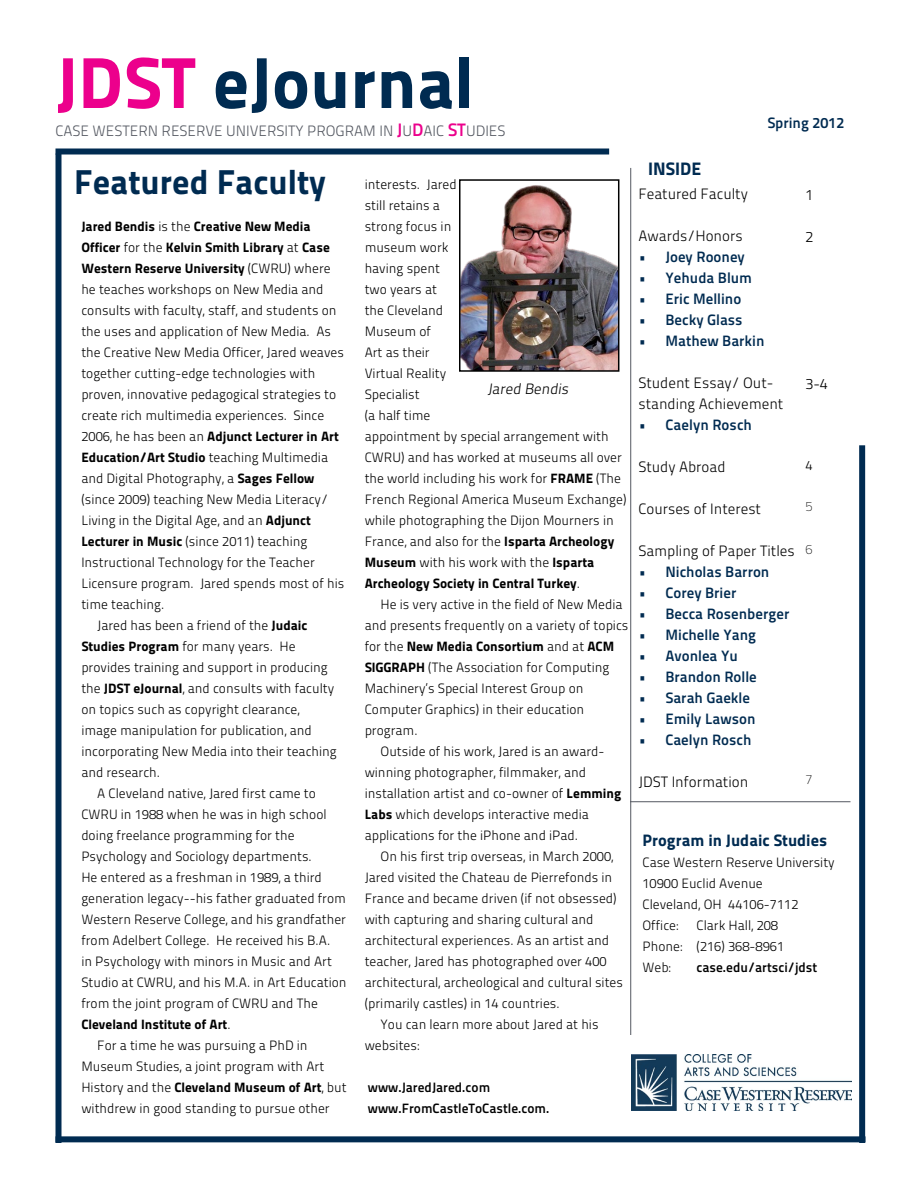
<style>
.page{position:relative;width:918px;height:1188px;background:#fff}
.page>*{position:absolute;margin:0;border:0;box-sizing:border-box;transform-origin:0 0}
.t1{font:72px "Titillium Maps 26 L 999 wt";color:#002b51}
.t2{font:34.5px "Titillium Maps 26 L 999 wt";color:#002b51}
.t3{font:18px "Titillium Maps 26 L 999 wt";color:#002b51}
.t4{font:16.5px "Titillium Maps 26 L 999 wt";color:#002b51}
.t5{font:15px "Titillium Maps 26 L 750 wt";color:#002b51}
.t6{font:15px/21px "Titillium Maps 26 L 250 wt";color:#000}
.t7{font:15px "Titillium Maps 26 L 250 wt";color:#545861}
.t8{font:13.5px/21px "Titillium Maps 26 L 250 wt";color:#000}
.t9{font:13.5px/21px "Titillium Maps 26 L 999 wt";color:#000}
.t10{font:13.5px/21px "Titillium Maps 26 L 750 wt";color:#000}
.t11{font:13.5px "Titillium Maps 26 L 1 wt";color:#000}
.s1{color:#ec008c}
.s2{font-family:"Titillium Maps 26 L 750 wt";font-size:18px;color:#ec008c}
.s3{font-family:"Titillium Maps 26 L 250 wt"}
.s4{font-family:"Titillium Maps 26 L 999 wt"}
</style>
<div class="page">
<div style="left:56px;top:149px;width:553px;height:6px;background:#002b51"></div>
<div style="left:56px;top:154px;width:6px;height:989px;background:#002b51"></div>
<div style="left:56px;top:1136px;width:810px;height:6px;background:#002b51"></div>
<div style="left:859px;top:445px;width:6px;height:698px;background:#002b51"></div>
<hr style="left:630px;top:168px;width:1px;height:867px;background:#545861">
<hr style="left:630px;top:801px;width:220px;height:1px;background:#545861">
<img style="left:462px;top:185px;width:154px;height:184px">
<div style="left:459px;top:179px;width:160px;height:193px;border:2px solid #000"></div>
<img style="left:631px;top:1055px;width:220px;height:55px">
<h1 class="t1" style="left:56px;top:26px;width:420px"><span class="s1">JDST</span> eJournal</h1>
<p class="t7" style="left:56px;top:120px;width:451px">CASE WESTERN RESERVE UNIVERSITY PROGRAM IN <span class="s2">J</span>U<span class="s2">D</span>AIC <span class="s2">ST</span>UDIES</p>
<h2 class="t2" style="left:74px;top:155px;width:253px">Featured Faculty</h2>
<p class="t9" style="left:81px;top:215px;width:251px">Jared Bendis <span class="s3">is the</span> Creative New Media<br>Officer <span class="s3">for the</span> Kelvin Smith Library <span class="s3">at</span> Case<br>Western Reserve University <span class="s3">(CWRU) where</span></p>
<p class="t8" style="left:81px;top:278px;width:264px">he teaches workshops on New Media and consults with faculty, staff, and students on the uses and application of New Media. As the Creative New Media Officer, Jared weaves together cutting-edge technologies with proven, innovative pedagogical strategies to create rich multimedia experiences. Since</p>
<p class="t9" style="left:81px;top:425px;width:259px"><span class="s3">2006, he has been an</span> Adjunct Lecturer in Art<br>Education/Art Studio <span class="s3">teaching Multimedia</span></p>
<p class="t8" style="left:81px;top:467px;width:235px">and Digital Photography, a <span class="s4">Sages Fellow</span></p>
<p class="t8" style="left:81px;top:488px;width:248px">(since 2009) teaching New Media Literacy/</p>
<p class="t8" style="left:81px;top:509px;width:231px">Living in the Digital Age, and an <span class="s4">Adjunct</span></p>
<p class="t8" style="left:81px;top:530px;width:228px"><span class="s4">Lecturer in Music</span> (since 2011) teaching</p>
<p class="t8" style="left:81px;top:551px;width:235px">Instructional Technology for the Teacher</p>
<p class="t8" style="left:81px;top:572px;width:264px">Licensure program. Jared spends most of his</p>
<p class="t8" style="left:81px;top:593px;width:85px">time teaching.</p>
<p class="t8" style="left:97px;top:614px;width:212px">Jared has been a friend of the <span class="s4">Judaic</span></p>
<p class="t8" style="left:81px;top:635px;width:216px"><span class="s4">Studies Program</span> for many years. He</p>
<p class="t8" style="left:81px;top:656px;width:248px">provides training and support in producing</p>
<p class="t8" style="left:81px;top:677px;width:254px">the <span class="s4">JDST eJournal</span>, and consults with faculty</p>
<p class="t8" style="left:81px;top:698px;width:220px">on topics such as copyright clearance,</p>
<p class="t8" style="left:81px;top:719px;width:232px">image manipulation for publication, and</p>
<p class="t8" style="left:81px;top:740px;width:257px">incorporating New Media into their teaching</p>
<p class="t8" style="left:81px;top:761px;width:80px">and research.</p>
<p class="t8" style="left:97px;top:782px;width:220px">A Cleveland native, Jared first came to</p>
<p class="t8" style="left:81px;top:803px;width:247px">CWRU in 1988 when he was in high school</p>
<p class="t8" style="left:81px;top:824px;width:215px">doing freelance programming for the</p>
<p class="t8" style="left:81px;top:845px;width:232px">Psychology and Sociology departments.</p>
<p class="t8" style="left:81px;top:866px;width:242px">He entered as a freshman in 1989, a third</p>
<p class="t8" style="left:81px;top:887px;width:266px">generation legacy--his father graduated from</p>
<p class="t8" style="left:81px;top:908px;width:266px">Western Reserve College, and his grandfather</p>
<p class="t8" style="left:81px;top:929px;width:251px">from Adelbert College. He received his B.A.</p>
<p class="t8" style="left:81px;top:950px;width:252px">in Psychology with minors in Music and Art</p>
<p class="t8" style="left:81px;top:971px;width:267px">Studio at CWRU, and his M.A. in Art Education</p>
<p class="t8" style="left:81px;top:992px;width:238px">from the joint program of CWRU and The</p>
<p class="t9" style="left:81px;top:1013px;width:151px">Cleveland Institute of Art<span class="s3">.</span></p>
<p class="t8" style="left:81px;top:1034px;width:244px;text-align:center">For a time he was pursuing a PhD in<br>Museum Studies, a joint program with Art</p>
<p class="t9" style="left:81px;top:1076px;width:267px"><span class="s3">History and the</span> Cleveland Museum of Art<span class="s3">, but</span></p>
<p class="t8" style="left:81px;top:1097px;width:250px">withdrew in good standing to pursue other</p>
<p class="t8" style="left:365px;top:173px;width:263px">interests. Jared<br>still retains a<br>strong focus in<br>museum work<br>having spent<br>two years at<br>the Cleveland<br>Museum of<br>Art as their<br>Virtual Reality<br>Specialist<br>(a half time<br>appointment by special arrangement with<br>CWRU) and has worked at museums all over the world including his work for <span class="s4">FRAME</span> (The<br>French Regional America Museum Exchange) while photographing the Dijon Mourners in<br>France, and also for the <span class="s4">Isparta Archeology<br>Museum</span> with his work with the <span class="s4">Isparta</span></p>
<p class="t9" style="left:365px;top:572px;width:217px">Archeology Society in Central Turkey<span class="s3">.</span></p>
<p class="t8" style="left:365px;top:593px;width:265px;text-indent:16px">He is very active in the field of New Media and presents frequently on a variety of topics</p>
<p class="t9" style="left:365px;top:635px;width:251px"><span class="s3">for the</span> New Media Consortium <span class="s3">and at</span> ACM</p>
<p class="t8" style="left:365px;top:656px;width:246px"><span class="s4">SIGGRAPH</span> (The Association for Computing<br>Machinery’s Special Interest Group on<br>Computer Graphics) in their education program.</p>
<p class="t8" style="left:365px;top:740px;width:258px;text-indent:16px">Outside of his work, Jared is an award&shy;winning photographer, filmmaker, and installation artist and co-owner of <span class="s4">Lemming Labs</span> which develops interactive media applications for the iPhone and iPad.</p>
<p class="t8" style="left:381px;top:845px;width:234px">On his first trip overseas, in March 2000,</p>
<p class="t8" style="left:365px;top:866px;width:249px">Jared visited the Chateau de Pierrefonds in</p>
<p class="t8" style="left:365px;top:887px;width:254px">France and became driven (if not obsessed)</p>
<p class="t8" style="left:365px;top:908px;width:230px">with capturing and sharing cultural and</p>
<p class="t8" style="left:365px;top:929px;width:246px">architectural experiences. As an artist and</p>
<p class="t8" style="left:365px;top:950px;width:244px">teacher, Jared has photographed over 400</p>
<p class="t8" style="left:365px;top:971px;width:260px">architectural, archeological and cultural sites</p>
<p class="t8" style="left:365px;top:992px;width:197px">(primarily castles) in 14 countries.</p>
<p class="t8" style="left:381px;top:1013px;width:220px">You can learn more about Jared at his</p>
<p class="t8" style="left:365px;top:1034px;width:56px">websites:</p>
<p class="t10" style="left:368px;top:1076px;width:183px">www.JaredJared.com www.FromCastleToCastle.com.</p>
<p class="t6" style="left:487px;top:377px;width:86px">Jared Bendis</p>
<h3 class="t3" style="left:648px;top:155px;width:55px">INSIDE</h3>
<p class="t5" style="left:767px;top:111px;width:79px">Spring 2012</p>
<p class="t6" style="left:638px;top:182px;width:111px">Featured Faculty</p>
<p class="t6" style="left:638px;top:224px;width:106px">Awards/Honors</p>
<p class="t5" style="left:638px;top:245px;width:108px">• Joey Rooney</p>
<p class="t5" style="left:638px;top:266px;width:115px">• Yehuda Blum</p>
<p class="t5" style="left:638px;top:287px;width:104px">• Eric Mellino</p>
<p class="t5" style="left:638px;top:308px;width:106px">• Becky Glass</p>
<p class="t5" style="left:638px;top:329px;width:128px">• Mathew Barkin</p>
<p class="t6" style="left:638px;top:371px;width:147px">Student Essay/ Out&shy;standing Achievement</p>
<p class="t5" style="left:638px;top:413px;width:115px">• Caelyn Rosch</p>
<p class="t6" style="left:638px;top:455px;width:89px">Study Abroad</p>
<p class="t6" style="left:638px;top:497px;width:124px">Courses of Interest</p>
<p class="t6" style="left:638px;top:539px;width:158px">Sampling of Paper Titles</p>
<p class="t5" style="left:638px;top:560px;width:132px">• Nicholas Barron</p>
<p class="t5" style="left:638px;top:581px;width:99px">• Corey Brier</p>
<p class="t5" style="left:638px;top:602px;width:152px">• Becca Rosenberger</p>
<p class="t5" style="left:638px;top:623px;width:119px">• Michelle Yang</p>
<p class="t5" style="left:638px;top:644px;width:101px">• Avonlea Yu</p>
<p class="t5" style="left:638px;top:665px;width:120px">• Brandon Rolle</p>
<p class="t5" style="left:638px;top:686px;width:113px">• Sarah Gaekle</p>
<p class="t5" style="left:638px;top:707px;width:119px">• Emily Lawson</p>
<p class="t5" style="left:638px;top:728px;width:115px">• Caelyn Rosch</p>
<p class="t6" style="left:638px;top:770px;width:111px">JDST Information</p>
<p class="t6" style="left:805px;top:183px;width:9px">1</p>
<p class="t6" style="left:805px;top:225px;width:9px">2</p>
<p class="t6" style="left:805px;top:372px;width:24px">3-4</p>
<p class="t8" style="left:805px;top:454px;width:9px">4</p>
<p class="t11" style="left:805px;top:497px;width:9px">5</p>
<p class="t11" style="left:805px;top:540px;width:9px">6</p>
<p class="t11" style="left:805px;top:769px;width:9px">7</p>
<p class="t4" style="left:643px;top:827px;width:186px">Program in Judaic Studies</p>
<p class="t8" style="left:643px;top:851px;width:194px">Case Western Reserve University<br>10900 Euclid Avenue<br>Cleveland, OH 44106-7112<br>Office:</p>
<p class="t8" style="left:643px;top:914px;width:143px;text-indent:54px">Clark Hall, 208<br>Phone: (216) 368-8961<br>Web:</p>
<p class="t10" style="left:697px;top:956px;width:122px">case.edu/artsci/jdst</p>
</div>
